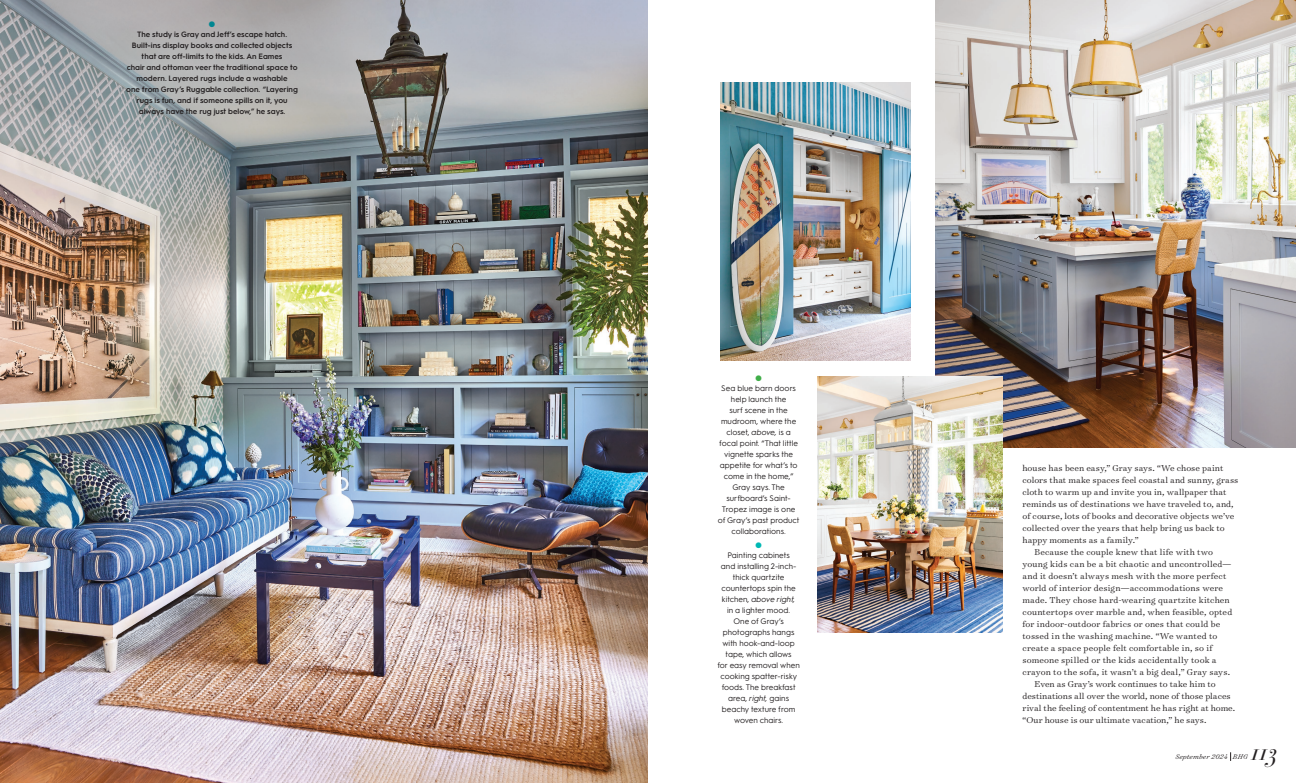
<style>
.page{position:relative;width:1296px;height:783px;background:#fff}
.page>*{position:absolute;margin:0;border:0;box-sizing:border-box;transform-origin:0 0}
.t1{font:italic 300 25px "HTF Didot L24";color:#231f20}
.t2{font:300 9.8px "Surveyor Text";letter-spacing:.005em;color:#231f20}
.t3{font:8px/11px "Hurme Geometric Sans 1 A";color:#231f20;text-align:center}
.t4{font:8px "Zapf Dingbats ITC";color:#40ae49}
.t5{font:8px "Zapf Dingbats ITC";color:#00b8b4}
.t6{font:8px "Zapf Dingbats ITC";color:#008691}
.t7{font:600 7.8px/11px "Hurme Geometric Sans 1 A";color:#231f20;text-align:center}
.t8{font:italic 300 7.8px "Surveyor Text";letter-spacing:.015em;color:#231f20}
.s1{font-style:italic}
</style>
<div class="page">
<img style="left:936px;top:0;width:360px;height:447px">
<img style="left:0;top:0;width:648px;height:783px">
<img style="left:817px;top:376px;width:186px;height:257px">
<img style="left:720px;top:82px;width:190px;height:279px">
<p class="t6" style="left:209px;top:20px;width:8px">●</p>
<p class="t7" style="left:126px;top:28px;width:173px">The study is Gray and Jeff’s escape hatch.<br>Built-ins display books and collected objects that are off-limits to the kids. An Eames<br>chair and ottoman veer the traditional space to modern. Layered rugs include a washable<br>one from Gray’s Ruggable collection. “Layering rugs is fun, and if someone spills on it, you always have the rug just below,” he says.</p>
<p class="t4" style="left:756px;top:374px;width:8px">●</p>
<p class="t3" style="left:718px;top:382px;width:83px">Sea blue barn doors help launch the<br>surf scene in the mudroom, where the closet, <span class="s1">above,</span> is a focal point. “That little vignette sparks the appetite for what’s to come in the home,”<br>Gray says. The surfboard’s Saint-<br>Tropez image is one of Gray’s past product collaborations.</p>
<p class="t5" style="left:755px;top:541px;width:8px">●</p>
<p class="t3" style="left:717px;top:549px;width:84px">Painting cabinets<br>and installing 2-inch&shy;thick quartzite countertops spin the kitchen, <span class="s1">above right,<br></span>in a lighter mood.<br>One of Gray’s photographs hangs with hook-and-loop tape, which allows<br>for easy removal when cooking spatter-risky foods. The breakfast area, <span class="s1">right,</span> gains beachy texture from woven chairs.</p>
<p class="t2" style="left:1023px;top:462px;width:202px">house has been easy,” Gray says. “We chose paint</p>
<p class="t2" style="left:1023px;top:474px;width:217px">colors that make spaces feel coastal and sunny, grass</p>
<p class="t2" style="left:1023px;top:486px;width:205px">cloth to warm up and invite you in, wallpaper that</p>
<p class="t2" style="left:1023px;top:498px;width:213px">reminds us of destinations we have traveled to, and,</p>
<p class="t2" style="left:1023px;top:510px;width:214px">of course, lots of books and decorative objects we’ve</p>
<p class="t2" style="left:1023px;top:522px;width:204px">collected over the years that help bring us back to</p>
<p class="t2" style="left:1023px;top:534px;width:118px">happy moments as a family.”</p>
<p class="t2" style="left:1035px;top:546px;width:180px">Because the couple knew that life with two</p>
<p class="t2" style="left:1023px;top:558px;width:211px">young kids can be a bit chaotic and uncontrolled—</p>
<p class="t2" style="left:1023px;top:570px;width:205px">and it doesn’t always mesh with the more perfect</p>
<p class="t2" style="left:1023px;top:582px;width:202px">world of interior design—accommodations were</p>
<p class="t2" style="left:1023px;top:594px;width:209px">made. They chose hard-wearing quartzite kitchen</p>
<p class="t2" style="left:1023px;top:606px;width:211px">countertops over marble and, when feasible, opted</p>
<p class="t2" style="left:1023px;top:618px;width:199px">for indoor-outdoor fabrics or ones that could be</p>
<p class="t2" style="left:1023px;top:630px;width:197px">tossed in the washing machine. “We wanted to</p>
<p class="t2" style="left:1023px;top:642px;width:192px">create a space people felt comfortable in, so if</p>
<p class="t2" style="left:1023px;top:654px;width:196px">someone spilled or the kids accidentally took a</p>
<p class="t2" style="left:1023px;top:666px;width:209px">crayon to the sofa, it wasn’t a big deal,” Gray says.</p>
<p class="t2" style="left:1035px;top:678px;width:183px">Even as Gray’s work continues to take him to</p>
<p class="t2" style="left:1023px;top:690px;width:210px">destinations all over the world, none of those places</p>
<p class="t2" style="left:1023px;top:702px;width:214px">rival the feeling of contentment he has right at home.</p>
<p class="t2" style="left:1023px;top:714px;width:185px">“Our house is our ultimate vacation,” he says.</p>
<p class="t8" style="left:1175px;top:751px;width:74px">September 2024 BHG</p>
<h1 class="t1" style="left:1251px;top:733px;width:28px">113</h1>
</div>
